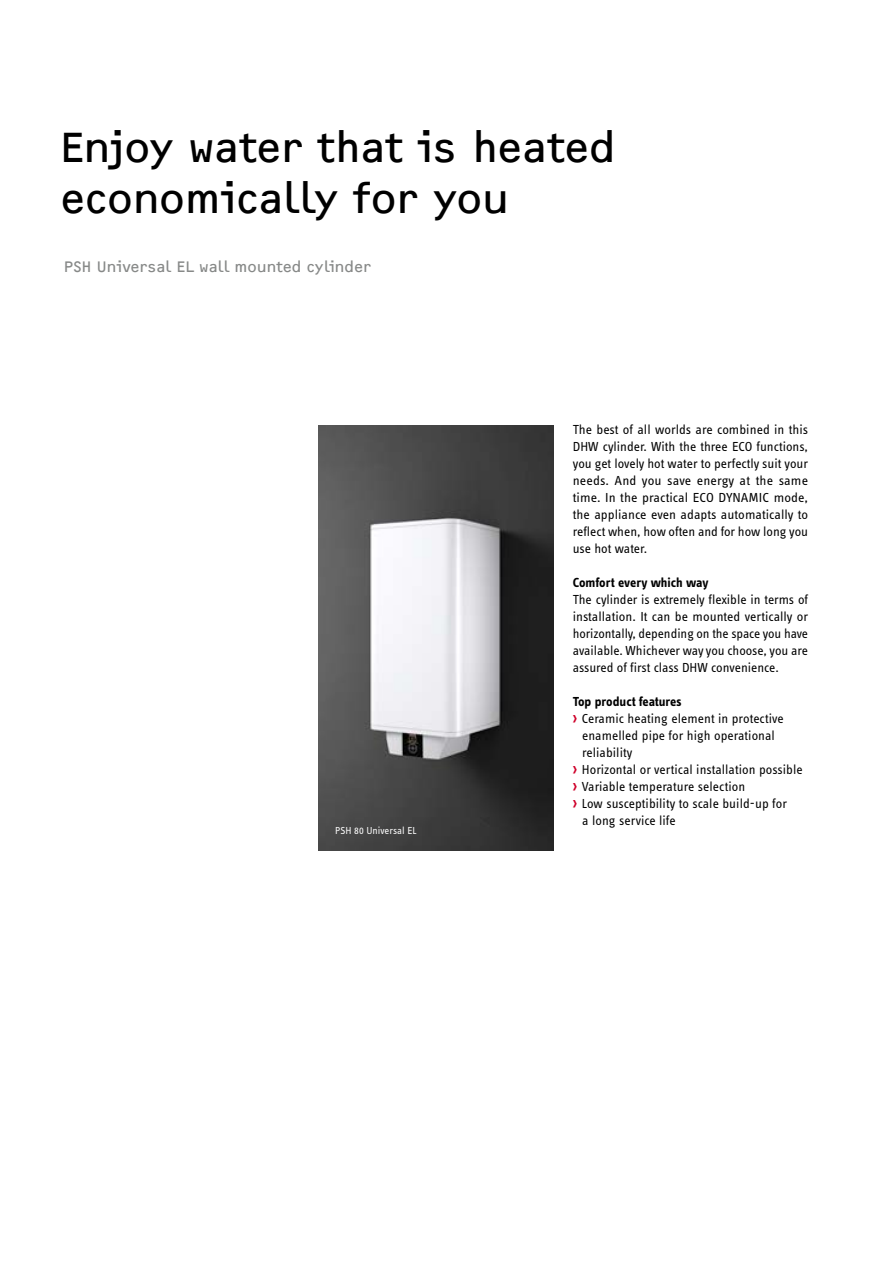
<style>
.page{position:relative;width:893px;height:1263px;background:#fff}
.page>*{position:absolute;margin:0;border:0;box-sizing:border-box;transform-origin:0 0}
.t1{font:43.5px/51px "F2 FOCR Bczyk Com";letter-spacing:-.005em;color:#000}
.t2{font:15.75px "F2 FOCR Bczyk Com";color:#878988}
.t3{font:13.5px/17px "STE Info Text";letter-spacing:.005em;color:#000;text-align:justify}
.t4{font:700 13.5px "STE Info Text";letter-spacing:-.005em;color:#000}
.t5{font:10.5px "STE Info Text";color:#fff}
.s1{font-family:"F2 FOCR Bczyk Com";font-size:16.5px;color:#cf002a}
</style>
<div class="page">
<img style="left:318px;top:425px;width:236px;height:425px">
<h1 class="t1" style="left:59px;top:122px;width:559px">Enjoy water that is heated economically for you</h1>
<p class="t2" style="left:64px;top:258px;width:309px">PSH Universal EL wall mounted cylinder</p>
<p class="t5" style="left:335px;top:824px;width:83px">PSH 80 Universal EL</p>
<p class="t3" style="left:573px;top:421px;width:237px">The best of all worlds are combined in this DHW cylinder. With the three ECO functions, you get lovely hot water to perfectly suit your needs. And you save energy at the same time. In the practical ECO DYNAMIC mode, the appliance even adapts automatically to reflect when, how often and for how long you use hot water.</p>
<p class="t4" style="left:573px;top:574px;width:137px">Comfort every which way</p>
<p class="t3" style="left:573px;top:591px;width:237px">The cylinder is extremely flexible in terms of installation. It can be mounted vertically or horizontally, depending on the space you have available. Whichever way you choose, you are assured of first class DHW convenience.</p>
<p class="t4" style="left:573px;top:694px;width:111px">Top product features</p>
<p class="t3" style="left:573px;top:710px;width:212px"><span class="s1">›</span> Ceramic heating element in protective</p>
<p class="t3" style="left:582px;top:727px;width:194px">enamelled pipe for high operational</p>
<p class="t3" style="left:582px;top:744px;width:52px">reliability</p>
<p class="t3" style="left:573px;top:761px;width:231px"><span class="s1">›</span> Horizontal or vertical installation possible</p>
<p class="t3" style="left:573px;top:778px;width:174px"><span class="s1">›</span> Variable temperature selection</p>
<p class="t3" style="left:573px;top:795px;width:216px"><span class="s1">›</span> Low susceptibility to scale build-up for</p>
<p class="t3" style="left:582px;top:812px;width:95px">a long service life</p>
</div>
